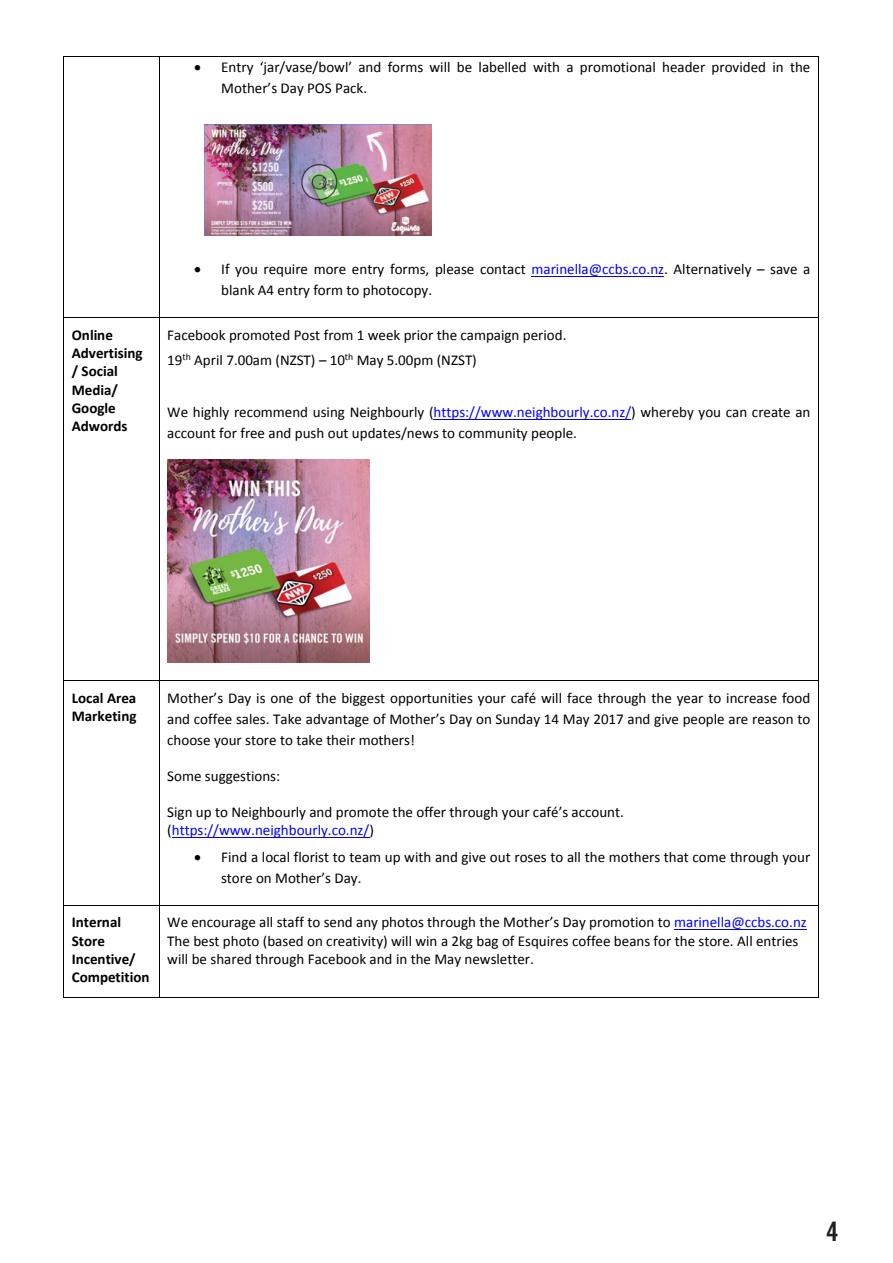
<style>
.page{position:relative;width:893px;height:1263px;background:#fff}
.page>*{position:absolute;margin:0;border:0;box-sizing:border-box;transform-origin:0 0}
.t1{font:27px "Trade Gothic Bold Cond Twenty";color:#231f20}
.t2{font:15px/21px "Calibri";color:#000}
.t3{font:700 15px/18.3px "Calibri";color:#000}
.s1{color:#00f}
</style>
<div class="page">
<hr style="left:531px;top:276px;width:133px;height:1px;background:#00f">
<hr style="left:63px;top:56px;width:756px;height:1px;background:#000">
<hr style="left:63px;top:57px;width:1px;height:260px;background:#000">
<hr style="left:159px;top:57px;width:1px;height:260px;background:#000">
<hr style="left:818px;top:57px;width:1px;height:260px;background:#000">
<hr style="left:434px;top:419px;width:197px;height:1px;background:#00f">
<img style="left:167px;top:460px;width:203px;height:202px">
<hr style="left:63px;top:317px;width:756px;height:1px;background:#000">
<hr style="left:63px;top:318px;width:1px;height:362px;background:#000">
<hr style="left:159px;top:318px;width:1px;height:362px;background:#000">
<hr style="left:818px;top:318px;width:1px;height:362px;background:#000">
<hr style="left:172px;top:837px;width:197px;height:1px;background:#00f">
<hr style="left:63px;top:680px;width:756px;height:1px;background:#000">
<hr style="left:63px;top:681px;width:1px;height:224px;background:#000">
<hr style="left:159px;top:681px;width:1px;height:224px;background:#000">
<hr style="left:818px;top:681px;width:1px;height:224px;background:#000">
<hr style="left:674px;top:929px;width:133px;height:1px;background:#00f">
<hr style="left:63px;top:905px;width:756px;height:1px;background:#000">
<hr style="left:63px;top:905px;width:1px;height:93px;background:#000">
<hr style="left:63px;top:997px;width:96px;height:1px;background:#000">
<hr style="left:159px;top:905px;width:1px;height:93px;background:#000">
<hr style="left:159px;top:997px;width:659px;height:1px;background:#000">
<hr style="left:818px;top:905px;width:1px;height:93px;background:#000">
<img style="left:202px;top:124px;width:229px;height:111px">
<p class="t2" style="left:221px;top:57px;width:591px;text-indent:-27px">• Entry ‘jar/vase/bowl’ and forms will be labelled with a promotional header provided in the<br>Mother’s Day POS Pack.</p>
<p class="t2" style="left:221px;top:259px;width:591px;text-indent:-27px">• If you require more entry forms, please contact <span class="s1">marinella@ccbs.co.nz</span>. Alternatively – save a blank A4 entry form to photocopy.</p>
<p class="t3" style="left:72px;top:325px;width:72px">Online<br>Advertising / Social<br>Media/<br>Google<br>Adwords</p>
<p class="t2" style="left:167px;top:322px;width:401px;line-height:25.8px">Facebook promoted Post from 1 week prior the campaign period.<br>19<sup>th</sup> April 7.00am (NZST) – 10<sup>th</sup> May 5.00pm (NZST)</p>
<p class="t2" style="left:167px;top:401px;width:645px">We highly recommend using Neighbourly (<span class="s1">https://www.neighbourly.co.nz/</span>) whereby you can create an account for free and push out updates/news to community people.</p>
<p class="t3" style="left:72px;top:688px;width:66px">Local Area<br>Marketing</p>
<p class="t2" style="left:167px;top:687px;width:645px;text-align:justify">Mother’s Day is one of the biggest opportunities your café will face through the year to increase food and coffee sales. Take advantage of Mother’s Day on Sunday 14 May 2017 and give people are reason to choose your store to take their mothers!</p>
<p class="t2" style="left:167px;top:765px;width:114px">Some suggestions:</p>
<p class="t2" style="left:167px;top:803px;width:458px;line-height:18.3px">Sign up to Neighbourly and promote the offer through your café’s account. (<span class="s1">https://www.neighbourly.co.nz/</span>)</p>
<p class="t2" style="left:221px;top:846px;width:591px;text-indent:-27px">• Find a local florist to team up with and give out roses to all the mothers that come through your store on Mother’s Day.</p>
<p class="t3" style="left:72px;top:913px;width:79px">Internal<br>Store<br>Incentive/<br>Competition</p>
<p class="t2" style="left:167px;top:913px;width:641px;line-height:18.3px">We encourage all staff to send any photos through the Mother’s Day promotion to <span class="s1">marinella@ccbs.co.nz<br></span>The best photo (based on creativity) will win a 2kg bag of Esquires coffee beans for the store. All entries will be shared through Facebook and in the May newsletter.</p>
<h1 class="t1" style="left:826px;top:1214px;width:13px">4</h1>
</div>
